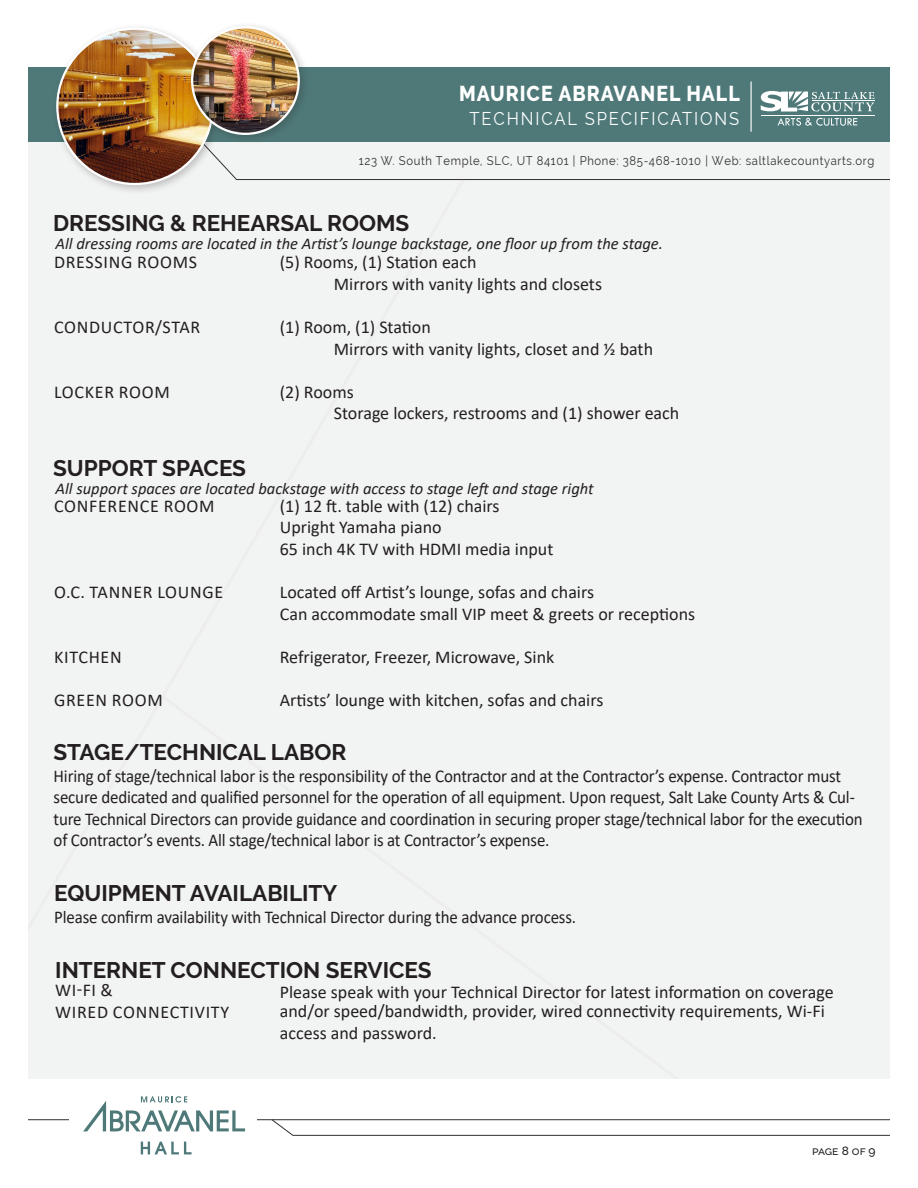
<style>
.page{position:relative;width:918px;height:1188px;background:#fff}
.page>*{position:absolute;margin:0;border:0;box-sizing:border-box;transform-origin:0 0}
.t1{font:700 22.5px "Raleway";color:#231f20}
.t2{font:800 21.45px "Raleway";letter-spacing:.05em;color:#fff;scale:.91 1}
.t3{font:18.15px "Raleway";letter-spacing:.11em;color:#fff;scale:.91 1}
.t4{font:18px/21.6px "Calibri";letter-spacing:-.01em;color:#231f20}
.t5{font:18px/21.6px "Calibri";letter-spacing:-.01em;color:#231f20;scale:.94 1}
.t6{font:18px/21.6px "Calibri";letter-spacing:.04em;color:#231f20}
.t7{font:italic 16.5px "Calibri";color:#231f20}
.t8{font:12.3px "Raleway";letter-spacing:.06em;color:#323031;scale:.91 1}
.t9{font:500 12px "Raleway";letter-spacing:-.01em;color:#231f20}
</style>
<div class="page">
<div style="left:21px;top:142px;width:885px;height:940px;background:#f2f3f3"></div>
<hr style="left:0;top:1119px;width:918px;height:1px;background:#323031">
<div style="left:14px;top:67px;width:903px;height:75px;background:#4f7979"></div>
<svg style="left:761px;top:91px;width:113px;height:21px"></svg>
<hr style="left:812px;top:100px;width:62px;height:1px;background:#fff">
<hr style="left:761px;top:115px;width:113px;height:1px;background:#fff">
<svg style="left:224px;top:118px;width:666px;height:62px"></svg>
<hr style="left:751px;top:81px;width:1px;height:51px;background:#fff">
<div style="left:51px;top:23px;width:173px;height:172px;background:#231f20;opacity:.25"></div>
<img style="left:57px;top:29px;width:156px;height:155px;border-radius:78px">
<svg style="left:271px;top:1119px;width:647px;height:17px"></svg>
<div style="left:890px;top:0;width:27px;height:1188px;background:#fff"></div>
<div style="left:5px;top:1079px;width:907px;height:28px;background:#fff"></div>
<div style="left:70px;top:1106px;width:187px;height:51px;background:#fff"></div>
<svg style="left:141px;top:1142px;width:51px;height:12px"></svg>
<svg style="left:83px;top:1096px;width:162px;height:35px"></svg>
<div style="left:186px;top:21px;width:124px;height:124px;background:#231f20;opacity:.25"></div>
<img style="left:192px;top:27px;width:107px;height:107px;border-radius:53px">
<div style="left:191px;top:26px;width:109px;height:109px;border:2px solid #fff;border-radius:50%"></div>
<div style="left:0;top:0;width:28px;height:1188px;background:#fff"></div>
<p class="t2" style="left:459px;top:82px;width:310px">MAURICE ABRAVANEL HALL</p>
<p class="t3" style="left:470px;top:108px;width:298px">TECHNICAL SPECIFICATIONS</p>
<p class="t8" style="left:359px;top:153px;width:568px">123 W. South Temple, SLC, UT 84101 | Phone: 385-468-1010 | Web: saltlakecountyarts.org</p>
<p class="t1" style="left:53px;top:210px;width:358px">DRESSING &amp; REHEARSAL ROOMS</p>
<p class="t6" style="left:54px;top:251px;width:145px">DRESSING ROOMS</p>
<p class="t7" style="left:56px;top:232px;width:609px">All dressing rooms are located in the Artist’s lounge backstage, one floor up from the stage.</p>
<p class="t4" style="left:334px;top:251px;width:270px;text-indent:-54px">(5) Rooms, (1) Station each<br>Mirrors with vanity lights and closets</p>
<p class="t4" style="left:334px;top:316px;width:321px;text-indent:-54px">(1) Room, (1) Station<br>Mirrors with vanity lights, closet and ½ bath</p>
<p class="t4" style="left:334px;top:381px;width:347px;text-indent:-54px">(2) Rooms<br>Storage lockers, restrooms and (1) shower each</p>
<p class="t6" style="left:54px;top:316px;width:148px">CONDUCTOR/STAR</p>
<p class="t6" style="left:54px;top:381px;width:117px">LOCKER ROOM</p>
<p class="t1" style="left:53px;top:455px;width:194px">SUPPORT SPACES</p>
<p class="t6" style="left:54px;top:494px;width:162px">CONFERENCE ROOM</p>
<p class="t7" style="left:56px;top:477px;width:540px">All support spaces are located backstage with access to stage left and stage right</p>
<p class="t4" style="left:280px;top:494px;width:275px">(1) 12 ft. table with (12) chairs<br>Upright Yamaha piano<br>65 inch 4K TV with HDMI media input</p>
<p class="t4" style="left:280px;top:581px;width:417px">Located off Artist’s lounge, sofas and chairs<br>Can accommodate small VIP meet &amp; greets or receptions</p>
<p class="t4" style="left:280px;top:646px;width:276px">Refrigerator, Freezer, Microwave, Sink</p>
<p class="t4" style="left:280px;top:689px;width:325px">Artists’ lounge with kitchen, sofas and chairs</p>
<p class="t6" style="left:54px;top:581px;width:171px">O.C. TANNER LOUNGE</p>
<p class="t6" style="left:54px;top:646px;width:69px">KITCHEN</p>
<p class="t6" style="left:54px;top:689px;width:110px">GREEN ROOM</p>
<p class="t1" style="left:54px;top:739px;width:294px">STAGE/TECHNICAL LABOR</p>
<p class="t5" style="left:54px;top:764px;width:862px">Hiring of stage/technical labor is the responsibility of the Contractor and at the Contractor’s expense. Contractor must secure dedicated and qualified personnel for the operation of all equipment. Upon request, Salt Lake County Arts &amp; Cul&shy;ture Technical Directors can provide guidance and coordination in securing proper stage/technical labor for the execution of Contractor’s events. All stage/technical labor is at Contractor’s expense.</p>
<p class="t1" style="left:54px;top:881px;width:285px">EQUIPMENT AVAILABILITY</p>
<p class="t5" style="left:54px;top:906px;width:557px">Please confirm availability with Technical Director during the advance process.</p>
<p class="t1" style="left:55px;top:957px;width:378px">INTERNET CONNECTION SERVICES</p>
<p class="t6" style="left:55px;top:979px;width:175px">WI-FI &amp;<br>WIRED CONNECTIVITY</p>
<p class="t4" style="left:280px;top:982px;width:555px;line-height:19.5px">Please speak with your Technical Director for latest information on coverage and/or speed/bandwidth, provider, wired connectivity requirements, Wi-Fi</p>
<p class="t4" style="left:280px;top:1022px;width:158px">access and password.</p>
<p class="t9" style="left:812px;top:1144px;width:65px">page 8 of 9</p>
</div>
